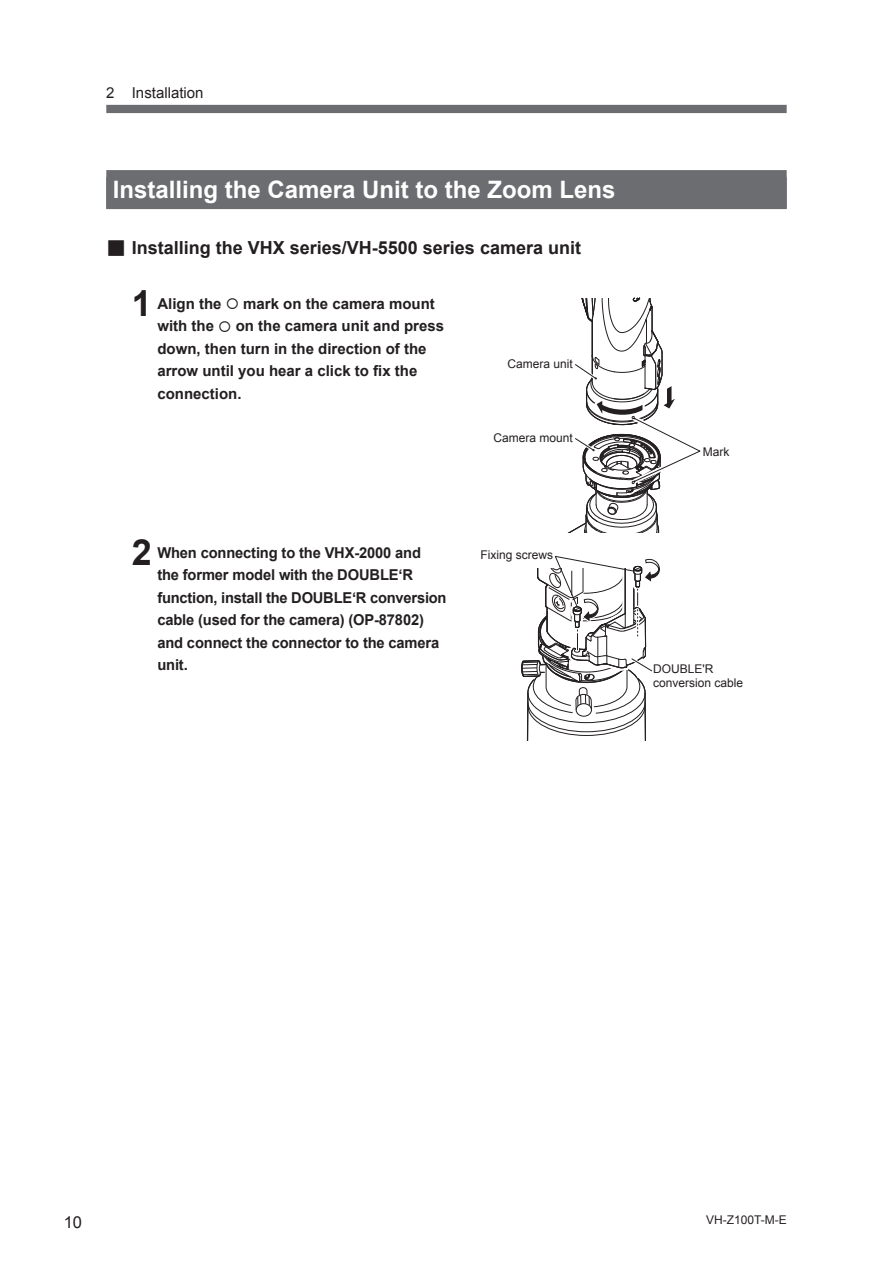
<style>
.page{position:relative;width:893px;height:1263px;background:#fff}
.page>*{position:absolute;margin:0;border:0;box-sizing:border-box;transform-origin:0 0}
._0310_Process_Step1{font:700 36px "Arial";color:#231f20}
._0320_Process_StepX{font:700 36px "Arial";color:#231f20}
._0030_Title-SubSecti{font:700 24px "Arial";color:#fff}
._0050_Title-Square{font:700 18px "Arial";color:#231f20}
.t1{font:16.5px "Arial";color:#231f20}
._0320_Process_StepX-2{font:700 15px/22.5px "Arial";letter-spacing:-.01em;color:#231f20}
._0310_Process_Step1-2{font:700 15px/22.5px "Arial";color:#231f20}
.t2{font:15px "Arial";color:#231f20}
.t3{font:12px/14.4px "Arial";color:#231f20}
</style>
<div class="page">
<div style="left:106px;top:105px;width:681px;height:8px;background:#6c6d70"></div>
<div style="left:106px;top:170px;width:681px;height:39px;background:#6c6d70"></div>
<svg style="left:569px;top:297px;width:132px;height:235px"></svg>
<svg style="left:521px;top:556px;width:139px;height:184px"></svg>
<p class="t2" style="left:106px;top:83px;width:99px">2 Installation</p>
<p class="_0030_Title-SubSecti" style="left:113px;top:174px;width:504px">Installing the Camera Unit to the Zoom Lens</p>
<p class="_0050_Title-Square" style="left:132px;top:236px;width:451px">Installing the VHX series/VH-5500 series camera unit</p>
<p class="_0310_Process_Step1" style="left:132px;top:280px;width:22px">1</p>
<p class="_0310_Process_Step1-2" style="left:157px;top:293px;width:288px">Align the ○ mark on the camera mount with the ○ on the camera unit and press down, then turn in the direction of the arrow until you hear a click to fix the connection.</p>
<p class="t3" style="left:508px;top:357px;width:67px">Camera unit</p>
<p class="t3" style="left:494px;top:431px;width:81px">Camera mount</p>
<p class="_0320_Process_StepX" style="left:132px;top:529px;width:22px">2</p>
<p class="_0320_Process_StepX-2" style="left:157px;top:542px;width:291px">When connecting to the VHX-2000 and the former model with the DOUBLE‘R function, install the DOUBLE‘R conversion cable (used for the camera) (OP-87802) and connect the connector to the camera unit.</p>
<p class="t3" style="left:480px;top:548px;width:74px">Fixing screws</p>
<p class="t3" style="left:703px;top:444px;width:28px">Mark</p>
<p class="t3" style="left:653px;top:662px;width:92px">DOUBLE'R conversion cable</p>
<p class="t1" style="left:64px;top:1211px;width:20px">10</p>
<p class="t3" style="left:706px;top:1213px;width:82px">VH-Z100T-M-E</p>
</div>
